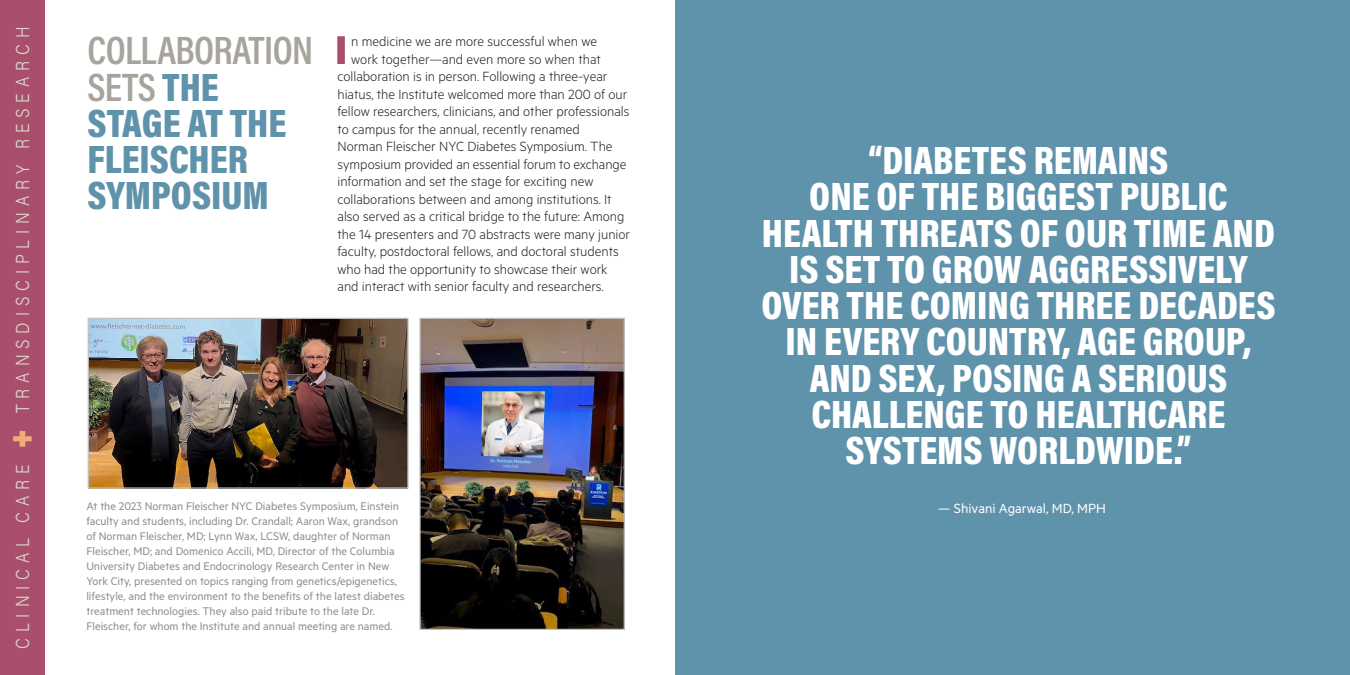
<style>
.page{position:relative;width:1350px;height:675px;background:#fff}
.page>*{position:absolute;margin:0;border:0;box-sizing:border-box;transform-origin:0 0}
.t1{font:40px/36.2px "Acumin Variable Concept";letter-spacing:-.14em;color:#fff;text-align:center}
.t2{font:40px/36.2px "Acumin Variable Concept";letter-spacing:-.135em;color:#5f92ab}
.t3{font:40px "Acumin Variable Concept";letter-spacing:-.175em;color:#a7a39d}
.t4{font:40px "Acumin Variable Concept";letter-spacing:-.155em;color:#a7a39d}
.t5{font:18.75px "Acumin Variable Concept";letter-spacing:.375em;color:#dbd5cb;scale:.85 1}
.t6{font:300 15px "Metric";color:#231f20}
.t7{font:15px "Metric";color:#fff}
.t8{font:12.5px/15px "Metric";color:#8b8d90}
.s1{font-size:35px;color:#f2ac77}
.s2{font-size:40.5px;color:#a94e6c}
.s3{color:#5f92ab}
</style>
<div class="page">
<div style="left:675px;top:0;width:675px;height:675px;background:#5f92ab"></div>
<div style="left:0;top:0;width:45px;height:675px;background:#a94e6c"></div>
<img style="left:90px;top:320px;width:317px;height:167px">
<div style="left:88px;top:318px;width:321px;height:171px;border:1px solid #c2c3c6"></div>
<img style="left:421px;top:320px;width:202px;height:308px">
<div style="left:419px;top:318px;width:206px;height:312px;border:1px solid #c2c3c6"></div>
<img style="left:481px;top:391px;width:64px;height:67px">
<p class="t5" style="left:10px;top:649px;width:733px;rotate:-90deg">CLINICAL CARE <span class="s1">+</span> TRANSDISCIPLINARY RESEARCH</p>
<p class="t3" style="left:88px;top:23px;width:259px">COLLABORATION <span class="s2">I</span></p>
<p class="t6" style="left:351px;top:33px;width:247px">n medicine we are more successful when we</p>
<p class="t6" style="left:351px;top:50px;width:251px">work together—and even more so when that</p>
<p class="t6" style="left:338px;top:68px;width:271px">collaboration is in person. Following a three-year</p>
<p class="t6" style="left:338px;top:85px;width:291px">hiatus, the Institute welcomed more than 200 of our</p>
<p class="t6" style="left:338px;top:103px;width:293px">fellow researchers, clinicians, and other professionals</p>
<p class="t6" style="left:338px;top:120px;width:244px">to campus for the annual, recently renamed</p>
<p class="t6" style="left:338px;top:138px;width:277px">Norman Fleischer NYC Diabetes Symposium. The</p>
<p class="t6" style="left:338px;top:155px;width:291px">symposium provided an essential forum to exchange</p>
<p class="t6" style="left:338px;top:173px;width:258px">information and set the stage for exciting new</p>
<p class="t6" style="left:338px;top:190px;width:276px">collaborations between and among institutions. It</p>
<p class="t6" style="left:338px;top:208px;width:288px">also served as a critical bridge to the future: Among</p>
<p class="t6" style="left:338px;top:225px;width:294px">the 14 presenters and 70 abstracts were many junior</p>
<p class="t6" style="left:338px;top:243px;width:283px">faculty, postdoctoral fellows, and doctoral students</p>
<p class="t6" style="left:338px;top:260px;width:272px">who had the opportunity to showcase their work</p>
<p class="t6" style="left:338px;top:278px;width:268px">and interact with senior faculty and researchers.</p>
<p class="t4" style="left:88px;top:59px;width:138px">SETS <span class="s3">THE</span></p>
<p class="t2" style="left:88px;top:103px;width:206px">STAGE AT THE</p>
<p class="t2" style="left:88px;top:140px;width:191px">FLEISCHER<br>SYMPOSIUM</p>
<p class="t1" style="left:868px;top:141px;width:306px">“DIABETES REMAINS</p>
<p class="t1" style="left:761px;top:177px;width:523px">ONE OF THE BIGGEST PUBLIC<br>HEALTH THREATS OF OUR TI ME AND<br>IS SET TO GROW AGGRESSIVELY<br>OVER THE COMI NG THREE DECADES<br>I N EVERY COUNTRY, AGE GROUP,<br>AND SEX, POSING A SERIOUS<br>CHALLENGE TO HEALTHCARE<br>SYSTEMS WORLDWIDE.”</p>
<p class="t8" style="left:86px;top:498px;width:314px">At the 2023 Norman Fleischer NYC Diabetes Symposium, Einstein</p>
<p class="t7" style="left:938px;top:500px;width:169px">— Shivani Agarwal, MD, MPH</p>
<p class="t8" style="left:86px;top:513px;width:320px">faculty and students, including Dr. Crandall; Aaron Wax, grandson of Norman Fleischer, MD; Lynn Wax, LCSW, daughter of Norman Fleischer, MD; and Domenico Accili, MD, Director of the Columbia University Diabetes and Endocrinology Research Center in New York City, presented on topics ranging from genetics/epigenetics, lifestyle, and the environment to the benefits of the latest diabetes treatment technologies. They also paid tribute to the late Dr.<br>Fleischer, for whom the Institute and annual meeting are named.</p>
</div>
